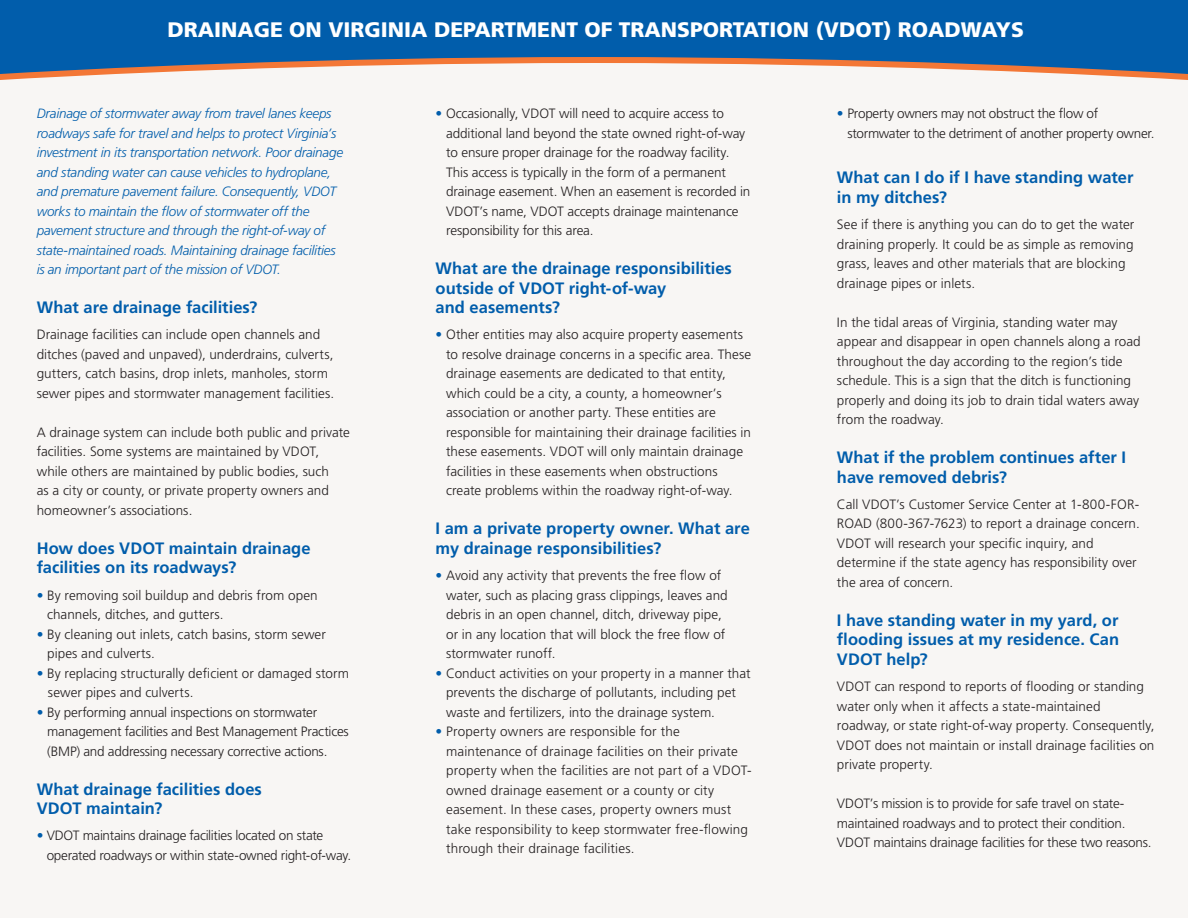
<style>
.page{position:relative;width:1188px;height:918px;background:#fff}
.page>*{position:absolute;margin:0;border:0;box-sizing:border-box;transform-origin:0 0}
.t1{font:900 21px "Frutiger LT Std";color:#fff}
.t2{font:700 16.5px/19.5px "Frutiger LT Std";color:#015dab}
.t3{font:300 13.5px/19.5px "Frutiger LT Std";color:#231f20}
.t4{font:italic 300 13.5px/19.5px "Frutiger LT Std";letter-spacing:-.02em;color:#015dab}
.t5{font:300 13.5px/19.5px "Frutiger LT Std";letter-spacing:-.025em;color:#231f20}
.t6{font:300 13.5px/19.5px "Frutiger LT Std";letter-spacing:-.02em;color:#231f20}
.s1{color:#015dab}
</style>
<div class="page">
<div style="left:0;top:56px;width:1188px;height:862px;background:#f8f6f4"></div>
<svg style="left:0;top:75px;width:1188px;height:5px"></svg>
<svg style="left:0;top:0;width:1188px;height:75px;background:#296ca8"></svg>
<p class="t1" style="left:167px;top:17px;width:858px">DRAINAGE ON VIRGINIA DEPARTMENT OF TRANSPORTATION (VDOT) ROADWAYS</p>
<p class="t4" style="left:37px;top:104px;width:308px">Drainage of stormwater away from travel lanes keeps roadways safe for travel and helps to protect Virginia’s investment in its transportation network. Poor drainage and standing water can cause vehicles to hydroplane, and premature pavement failure. Consequently, VDOT works to maintain the flow of stormwater off the pavement structure and through the right-of-way of state-maintained roads. Maintaining drainage facilities is an important part of the mission of VDOT.</p>
<p class="t2" style="left:37px;top:298px;width:222px">What are drainage facilities?</p>
<p class="t3" style="left:37px;top:325px;width:299px">Drainage facilities can include open channels and ditches (paved and unpaved), underdrains, culverts, gutters, catch basins, drop inlets, manholes, storm sewer pipes and stormwater management facilities.</p>
<p class="t3" style="left:37px;top:423px;width:315px">A drainage system can include both public and private facilities. Some systems are maintained by VDOT, while others are maintained by public bodies, such<br>as a city or county, or private property owners and homeowner’s associations.</p>
<p class="t2" style="left:37px;top:538px;width:275px">How does VDOT maintain drainage facilities on its roadways?</p>
<p class="t3" style="left:47px;top:585px;width:272px;text-indent:-11px"><span class="s1">•</span> By removing soil buildup and debris from open channels, ditches, and gutters.</p>
<p class="t3" style="left:47px;top:624px;width:280px;text-indent:-11px"><span class="s1">•</span> By cleaning out inlets, catch basins, storm sewer pipes and culverts.</p>
<p class="t3" style="left:48px;top:663px;width:303px;text-indent:-11px"><span class="s1">•</span> By replacing structurally deficient or damaged storm sewer pipes and culverts.</p>
<p class="t3" style="left:47px;top:702px;width:303px;text-indent:-11px"><span class="s1">•</span> By performing annual inspections on stormwater management facilities and Best Management Practices (BMP) and addressing necessary corrective actions.</p>
<p class="t2" style="left:37px;top:779px;width:227px">What drainage facilities does<br>VDOT maintain?</p>
<p class="t5" style="left:47px;top:826px;width:306px;text-indent:-10px"><span class="s1">•</span> VDOT maintains drainage facilities located on state operated roadways or within state-owned right-of-way.</p>
<p class="t3" style="left:446px;top:104px;width:306px;text-indent:-11px"><span class="s1">•</span> Occasionally, VDOT will need to acquire access to additional land beyond the state owned right-of-way to ensure proper drainage for the roadway facility.<br>This access is typically in the form of a permanent drainage easement. When an easement is recorded in VDOT’s name, VDOT accepts drainage maintenance responsibility for this area.</p>
<p class="t2" style="left:436px;top:259px;width:298px">What are the drainage responsibilities outside of VDOT right-of-way<br>and easements?</p>
<p class="t3" style="left:446px;top:325px;width:307px;text-indent:-11px"><span class="s1">•</span> Other entities may also acquire property easements to resolve drainage concerns in a specific area. These drainage easements are dedicated to that entity, which could be a city, a county, a homeowner’s association or another party. These entities are responsible for maintaining their drainage facilities in these easements. VDOT will only maintain drainage facilities in these easements when obstructions create problems within the roadway right-of-way.</p>
<p class="t2" style="left:436px;top:519px;width:316px">I am a private property owner. What are my drainage responsibilities?</p>
<p class="t3" style="left:446px;top:566px;width:283px;text-indent:-11px"><span class="s1">•</span> Avoid any activity that prevents the free flow of water, such as placing grass clippings, leaves and debris in an open channel, ditch, driveway pipe, or in any location that will block the free flow of stormwater runoff.</p>
<p class="t3" style="left:446px;top:663px;width:306px;text-indent:-11px"><span class="s1">•</span> Conduct activities on your property in a manner that prevents the discharge of pollutants, including pet waste and fertilizers, into the drainage system.</p>
<p class="t3" style="left:446px;top:722px;width:307px;text-indent:-11px"><span class="s1">•</span> Property owners are responsible for the maintenance of drainage facilities on their private property when the facilities are not part of a VDOT&shy;owned drainage easement or a county or city easement. In these cases, property owners must take responsibility to keep stormwater free-flowing through their drainage facilities.</p>
<p class="t5" style="left:847px;top:104px;width:309px;text-indent:-11px"><span class="s1">•</span> Property owners may not obstruct the flow of stormwater to the detriment of another property owner.</p>
<p class="t2" style="left:837px;top:168px;width:298px">What can I do if I have standing water in my ditches?</p>
<p class="t3" style="left:837px;top:215px;width:299px">See if there is anything you can do to get the water draining properly. It could be as simple as removing grass, leaves and other materials that are blocking drainage pipes or inlets.</p>
<p class="t3" style="left:837px;top:312px;width:305px">In the tidal areas of Virginia, standing water may appear and disappear in open channels along a road throughout the day according to the region’s tide schedule. This is a sign that the ditch is functioning properly and doing its job to drain tidal waters away from the roadway.</p>
<p class="t2" style="left:837px;top:448px;width:291px">What if the problem continues after I have removed debris?</p>
<p class="t3" style="left:837px;top:495px;width:304px">Call VDOT’s Customer Service Center at 1-800-FOR-ROAD (800-367-7623) to report a drainage concern.<br>VDOT will research your specific inquiry, and determine if the state agency has responsibility over the area of concern.</p>
<p class="t2" style="left:837px;top:610px;width:284px;text-align:justify">I have standing water in my yard, or flooding issues at my residence. Can VDOT help?</p>
<p class="t3" style="left:837px;top:677px;width:319px">VDOT can respond to reports of flooding or standing water only when it affects a state-maintained roadway, or state right-of-way property. Consequently, VDOT does not maintain or install drainage facilities on private property.</p>
<p class="t6" style="left:837px;top:794px;width:316px">VDOT’s mission is to provide for safe travel on state&shy;maintained roadways and to protect their condition.<br>VDOT maintains drainage facilities for these two reasons.</p>
</div>
